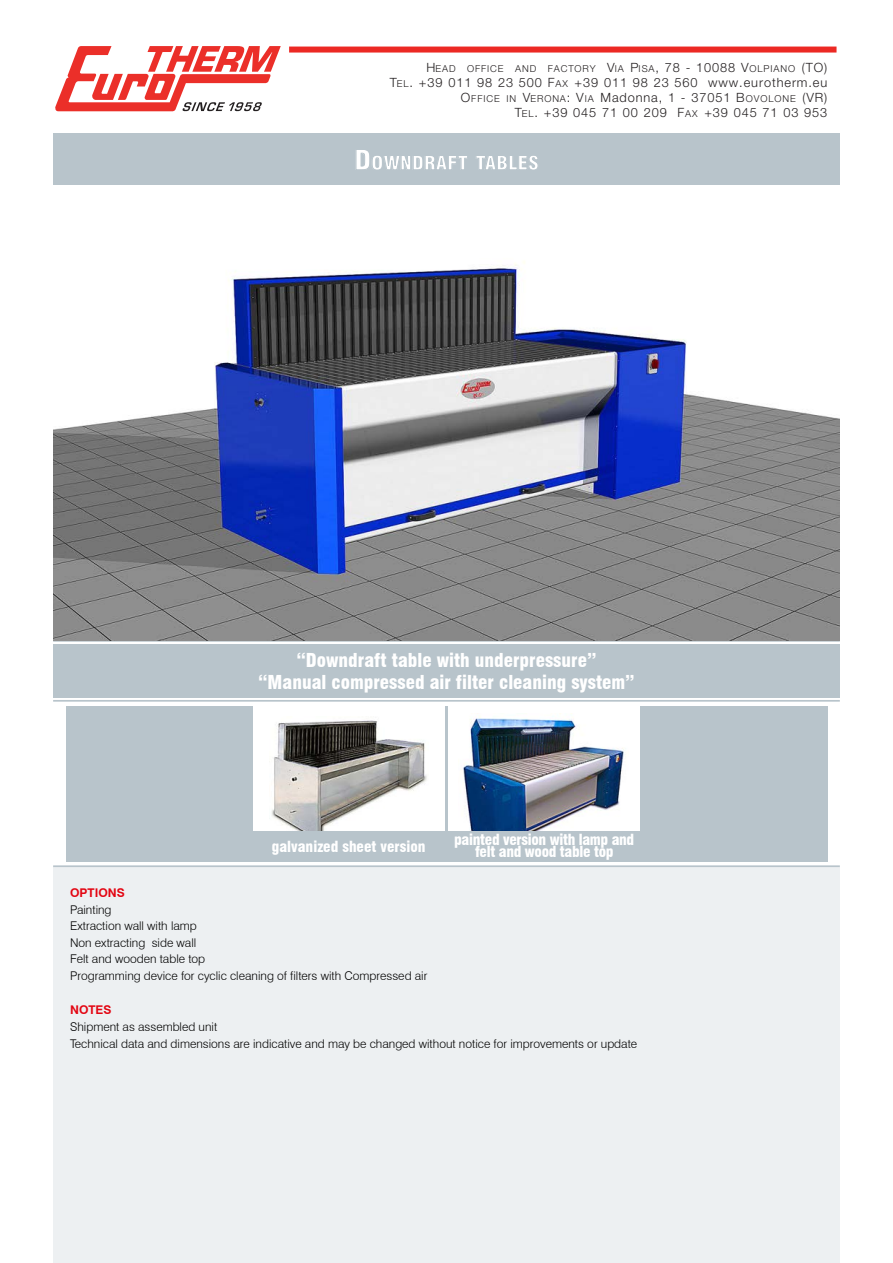
<style>
.page{position:relative;width:893px;height:1263px;background:#fff}
.page>*{position:absolute;margin:0;border:0;box-sizing:border-box;transform-origin:0 0}
.t1{font:900 condensed 18.9px "Swiss 721 BT";color:#fff;scale:1.08 1}
.t2{font:900 condensed 18.75px/22.5px "Swiss 721 BT";color:#fff;text-align:center}
.t3{font:900 condensed 15px/12.8px "Swiss 721 BT";letter-spacing:-.02em;color:#fff;text-align:center}
.t4{font:900 condensed 15px "Swiss 721 BT";color:#fff}
.t5{font:300 12.75px/15px "Helvetica Neue";letter-spacing:.07em;color:#231f20;text-align:right}
.t6{font:300 12px/16.5px "Swiss 721 BT";color:#000}
.t7{font:700 12px "Swiss 721 BT";color:#e30613}
.t8{font:300 9.6px "Helvetica Neue";letter-spacing:.095em;color:#231f20}
.s1{font-size:12.75px}
.s2{font-size:9.6px}
.s3{font-size:27px}
</style>
<div class="page">
<div style="left:53px;top:867px;width:787px;height:396px;background:#edf0f2"></div>
<div style="left:66px;top:706px;width:761px;height:155px;background:#b8c4cb"></div>
<img style="left:53px;top:261px;width:787px;height:379px">
<hr style="left:53px;top:640px;width:787px;height:2px;background:#b8c4cb">
<hr style="left:53px;top:700px;width:787px;height:2px;background:#b8c4cb">
<hr style="left:53px;top:865px;width:787px;height:2px;background:#b8c4cb">
<div style="left:449px;top:706px;width:191px;height:138px;background:#fff"></div>
<img style="left:458px;top:713px;width:170px;height:119px">
<div style="left:253px;top:706px;width:191px;height:138px;background:#fff"></div>
<img style="left:269px;top:720px;width:159px;height:112px">
<div style="left:53px;top:644px;width:787px;height:54px;background:#b8c4cb"></div>
<div style="left:53px;top:134px;width:787px;height:51px;background:#b8c4cb"></div>
<div style="left:449px;top:832px;width:191px;height:29px;background:#b8c4cb"></div>
<div style="left:253px;top:832px;width:191px;height:29px;background:#b8c4cb"></div>
<div style="left:289px;top:47px;width:547px;height:6px;background:#ec2924"></div>
<svg style="left:55px;top:46px;width:226px;height:65px"></svg>
<p class="t8" style="left:427px;top:63px;width:402px"><span class="s1">H</span>EAD OFFICE AND FACTORY <span class="s1">V</span>IA <span class="s1">P</span>ISA<span class="s1">, 78 - 10088 V</span>OLPIANO <span class="s1">(TO)</span></p>
<p class="t5" style="left:390px;top:76px;width:439px">T<span class="s2">EL</span>. +39 011 98 23 500 F<span class="s2">AX</span> +39 011 98 23 560 www.eurotherm.eu<br>O<span class="s2">FFICE IN</span> V<span class="s2">ERONA</span>: V<span class="s2">IA</span> Madonna, 1 - 37051 B<span class="s2">OVOLONE</span> (VR)<br>T<span class="s2">EL</span>. +39 045 71 00 209 F<span class="s2">AX</span> +39 045 71 03 953</p>
<h1 class="t1" style="left:354px;top:151px;width:172px"><span class="s3">D</span>OWNDRAFT TABLES</h1>
<h2 class="t2" style="left:258px;top:649px;width:378px">“Downdraft table with underpressure”<br>“Manual compressed air filter cleaning system”</h2>
<p class="t4" style="left:272px;top:838px;width:155px">galvanized sheet version</p>
<p class="t3" style="left:454px;top:833px;width:182px">painted version with lamp and felt and wood table top</p>
<p class="t7" style="left:70px;top:886px;width:56px">OPTIONS</p>
<p class="t6" style="left:70px;top:901px;width:359px">Painting<br>Extraction wall with lamp<br>Non extracting side wall<br>Felt and wooden table top<br>Programming device for cyclic cleaning of filters with Compressed air</p>
<p class="t7" style="left:70px;top:1003px;width:43px">NOTES</p>
<p class="t6" style="left:70px;top:1018px;width:569px">Shipment as assembled unit<br>Technical data and dimensions are indicative and may be changed without notice for improvements or update</p>
</div>
